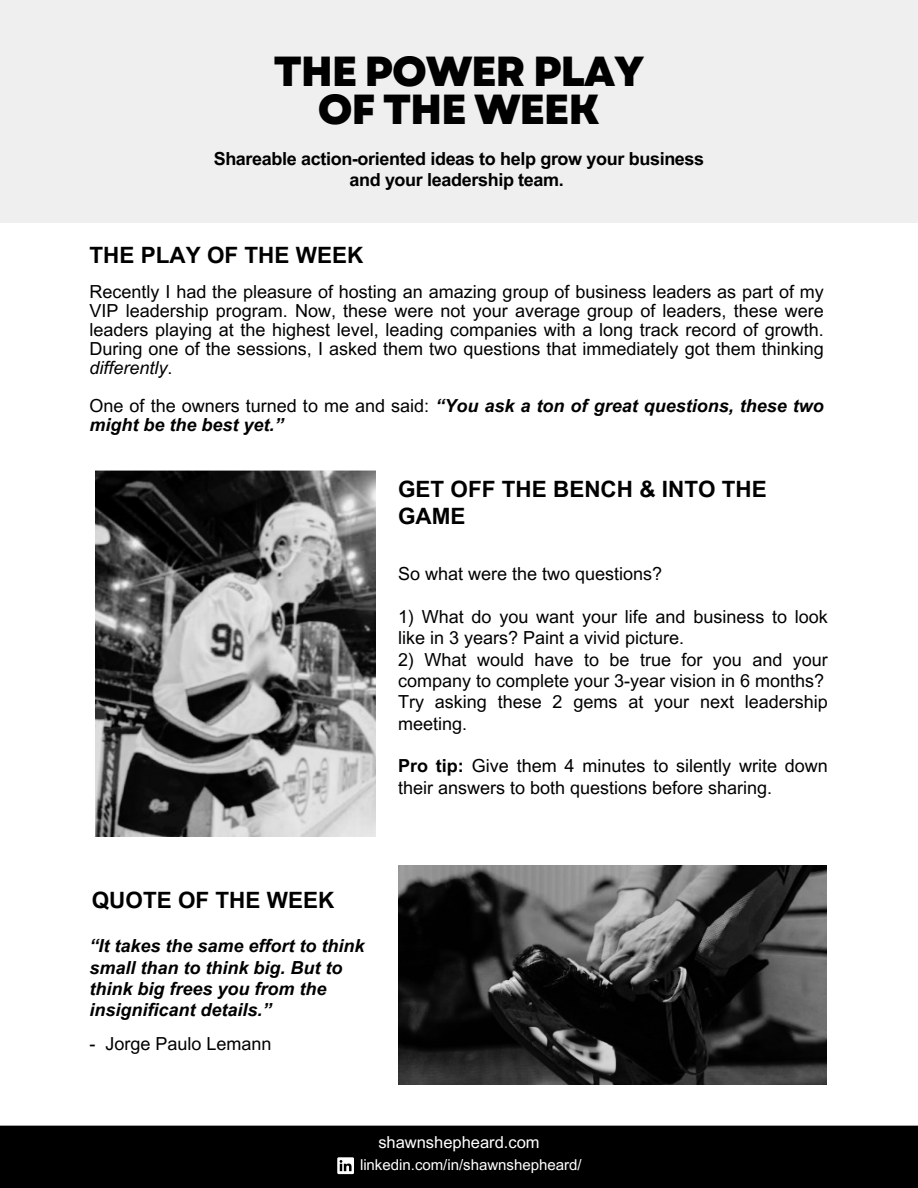
<style>
.page{position:relative;width:918px;height:1188px;background:#fff}
.page>*{position:absolute;margin:0;border:0;box-sizing:border-box;transform-origin:0 0}
.t1{font:800 42px "Garet";letter-spacing:-.03em;color:#000}
.t2{font:700 22.5px/27px "Arial MT Pro";color:#000}
.t3{font:18px/19.2px "Arial MT Pro";color:#000}
.t4{font:italic 700 18px/21.3px "Arial MT Pro";color:#000}
.t5{font:700 18px "Arial Unicode MS";letter-spacing:-.02em;color:#000}
.t6{font:16.5px "Arial MT Pro";color:#fff}
.t7{font:15px "Arial MT Pro";color:#fff}
.s1{font-style:italic}
.s2{font-weight:400;font-style:normal}
.s3{font-weight:700}
</style>
<div class="page">
<div style="left:0;top:0;width:918px;height:223px;background:#efefef"></div>
<div style="left:0;top:1126px;width:918px;height:62px;background:#000"></div>
<svg style="left:337px;top:1157px;width:17px;height:17px"></svg>
<img style="left:96px;top:470px;width:280px;height:366px">
<img style="left:398px;top:865px;width:429px;height:220px">
<p class="t1" style="left:273px;top:41px;width:373px">THE POWER PLAY</p>
<p class="t1" style="left:318px;top:79px;width:284px">OF THE WEEK</p>
<p class="t5" style="left:214px;top:146px;width:492px">Shareable action-oriented ideas to help grow your business</p>
<p class="t5" style="left:349px;top:167px;width:216px">and your leadership team.</p>
<p class="t2" style="left:90px;top:244px;width:275px">THE PLAY OF THE WEEK</p>
<p class="t3" style="left:90px;top:284px;width:736px;text-align:justify">Recently I had the pleasure of hosting an amazing group of business leaders as part of my VIP leadership program. Now, these were not your average group of leaders, these were leaders playing at the highest level, leading companies with a long track record of growth.<br>During one of the sessions, I asked them two questions that immediately got them thinking <span class="s1">differently</span>.</p>
<p class="t4" style="left:90px;top:399px;width:736px;line-height:19.2px"><span class="s2">One of the owners turned to me and said:</span> “You ask a ton of great questions, these two might be the best yet.”</p>
<p class="t2" style="left:398px;top:479px;width:370px">GET OFF THE BENCH &amp; INTO THE<br>GAME</p>
<p class="t3" style="left:398px;top:566px;width:266px">So what were the two questions?</p>
<p class="t3" style="left:398px;top:608px;width:431px;line-height:21.3px">1) What do you want your life and business to look like in 3 years? Paint a vivid picture.</p>
<p class="t3" style="left:398px;top:651px;width:431px;line-height:21.3px">2) What would have to be true for you and your company to complete your 3-year vision in 6 months?</p>
<p class="t3" style="left:398px;top:694px;width:431px;line-height:21.3px">Try asking these 2 gems at your next leadership meeting.</p>
<p class="t3" style="left:398px;top:758px;width:431px;line-height:21.3px"><span class="s3">Pro tip:</span> Give them 4 minutes to silently write down their answers to both questions before sharing.</p>
<p class="t2" style="left:92px;top:890px;width:244px">QUOTE OF THE WEEK</p>
<p class="t4" style="left:90px;top:938px;width:277px">“It takes the same effort to think small than to think big. But to think big frees you from the insignificant details.”</p>
<p class="t3" style="left:90px;top:1036px;width:184px">- Jorge Paulo Lemann</p>
<p class="t6" style="left:378px;top:1136px;width:163px">shawnshepheard.com</p>
<p class="t7" style="left:360px;top:1160px;width:223px">linkedin.com/in/shawnshepheard/</p>
</div>
